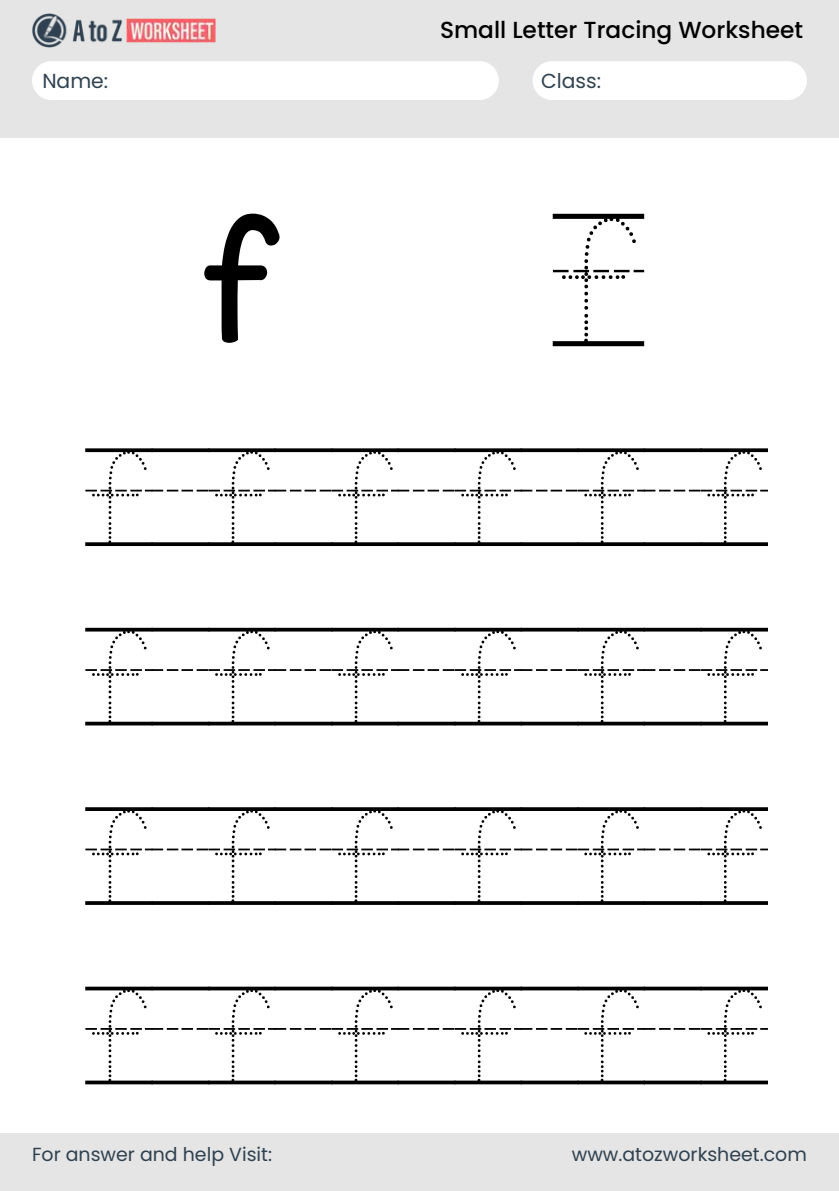
<style>
.page{position:relative;width:839px;height:1191px;background:#fff}
.page>*{position:absolute;margin:0;border:0;box-sizing:border-box;transform-origin:0 0}
.t1{font:208px "KG Primary Penmanship";color:#000}
.t2{font:208px "KG Primary Dots Lined";color:#000}
.t3{font:153.4px/179.4px "KG Primary Dots Lined";color:#000}
.t4{font:500 23.2px "Poppins";color:#000}
.t5{font:20.4px "Poppins";color:#2f414f}
.t6{font:19px "Poppins";color:#2f414f}
</style>
<div class="page">
<div style="left:0;top:0;width:838px;height:138px;background:#e5e5e5"></div>
<div style="left:0;top:1134px;width:838px;height:57px;background:#e5e5e5"></div>
<div style="left:32px;top:61px;width:467px;height:39px;background:#fff;border-radius:19px"></div>
<div style="left:532px;top:61px;width:274px;height:39px;background:#fff;border-radius:19px"></div>
<img style="left:32px;top:13px;width:183px;height:35px">
<p class="t4" style="left:440px;top:14px;width:364px">Small Letter Tracing Worksheet</p>
<p class="t5" style="left:42px;top:67px;width:67px">Name:</p>
<p class="t5" style="left:541px;top:67px;width:61px">Class:</p>
<h1 class="t1" style="left:201px;top:179px;width:83px">f</h1>
<h1 class="t2" style="left:553px;top:182px;width:91px">f</h1>
<h2 class="t3" style="left:86px;top:413px;width:683px">f f f f f f f f f f f f</h2>
<h2 class="t3" style="left:86px;top:771px;width:683px">f f f f f f f f f f f f</h2>
<p class="t6" style="left:32px;top:1141px;width:242px">For answer and help Visit:</p>
<p class="t6" style="left:572px;top:1141px;width:236px">www.atozworksheet.com</p>
</div>
